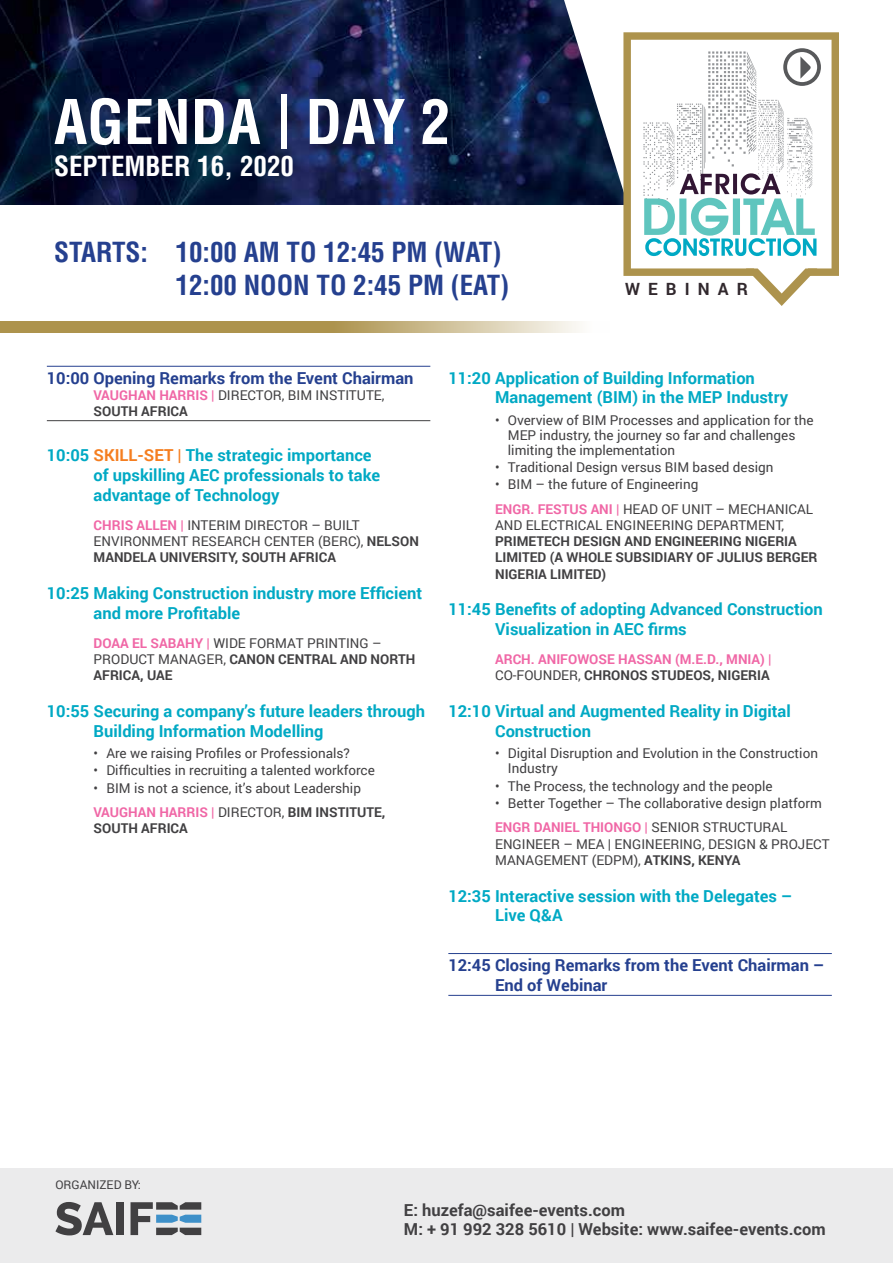
<style>
.page{position:relative;width:893px;height:1263px;background:#fff}
.page>*{position:absolute;margin:0;border:0;box-sizing:border-box;transform-origin:0 0}
.t1{font:700 condensed 60px "Helvetica LT Std";color:#fff}
.t2{font:700 condensed 27px/32.4px "Helvetica LT Std";color:#25408f;text-align:right}
.t3{font:700 condensed 27px "Helvetica LT Std";color:#fff}
.t4{font:700 16.8px "Roboto";letter-spacing:.48em;color:#31282d}
.t5{font:700 16.5px/19.8px "Roboto";color:#00a9c4}
.t6{font:700 16.5px/19.8px "Roboto";color:#25408f}
.t7{font:700 16.5px/19.8px "Roboto";color:#414042}
.t8{font:13.5px/16.2px "Roboto";color:#414042}
.t9{font:700 13.5px/16.2px "Roboto";color:#414042}
.t10{font:700 13.5px/16.2px "Roboto";color:#f067a6}
.t11{font:12px "Roboto";color:#414042}
.s1{font-size:54px}
.s2{font-weight:700;color:#f067a6}
.s3{font-weight:700}
.s4{color:#f57e20}
.s5{font-weight:400;color:#414042}
.s6{color:#414042}
</style>
<div class="page">
<div style="left:0;top:1168px;width:893px;height:95px;background:#ebebec"></div>
<img style="left:0;top:0;width:564px;height:205px">
<svg style="left:564px;top:0;width:59px;height:205px"></svg>
<svg style="left:55px;top:1202px;width:58px;height:33px"></svg>
<div style="left:117px;top:1202px;width:7px;height:33px;background:#414042"></div>
<svg style="left:131px;top:1202px;width:70px;height:33px"></svg>
<svg style="left:623px;top:32px;width:216px;height:244px"></svg>
<svg style="left:746px;top:268px;width:71px;height:38px"></svg>
<svg style="left:643px;top:48px;width:178px;height:208px"></svg>
<hr style="left:47px;top:366px;width:383px;height:1px;background:#25408f">
<hr style="left:47px;top:420px;width:383px;height:1px;background:#414042">
<hr style="left:448px;top:953px;width:384px;height:1px;background:#25408f">
<hr style="left:448px;top:995px;width:384px;height:1px;background:#25408f">
<svg style="left:0;top:321px;width:580px;height:11px;background:#bda870"></svg>
<h1 class="t1" style="left:54px;top:85px;width:398px">AGENDA <span class="s1">|</span> DAY 2</h1>
<h2 class="t3" style="left:54px;top:150px;width:242px">SEPTEMBER 16, 2020</h2>
<h2 class="t2" style="left:54px;top:236px;width:457px">STARTS: 10:00 AM TO 12:45 PM (WAT)<br>12:00 NOON TO 2:45 PM (EAT)</h2>
<p class="t4" style="left:625px;top:277px;width:124px">WEBINAR</p>
<p class="t6" style="left:47px;top:367px;width:368px">10:00 Opening Remarks from the Event Chairman</p>
<p class="t8" style="left:94px;top:386px;width:292px"><span class="s2">VAUGHAN HARRIS |</span> DIRECTOR, BIM INSTITUTE,<br><span class="s3">SOUTH AFRICA</span></p>
<p class="t5" style="left:94px;top:445px;width:288px;text-indent:-47px">10:05 <span class="s4">SKILL-SET |</span> The strategic importance of upskilling AEC professionals to take advantage of Technology</p>
<p class="t8" style="left:94px;top:516px;width:327px"><span class="s2">CHRIS ALLEN |</span> INTERIM DIRECTOR – BUILT<br>ENVIRONMENT RESEARCH CENTER (BERC), <span class="s3">NELSON<br>MANDELA UNIVERSITY, SOUTH AFRICA</span></p>
<p class="t5" style="left:94px;top:583px;width:330px;text-indent:-47px">10:25 Making Construction industry more Efficient and more Profitable</p>
<p class="t8" style="left:94px;top:634px;width:323px"><span class="s2">DOAA EL SABAHY |</span> WIDE FORMAT PRINTING –<br>PRODUCT MANAGER, <span class="s3">CANON CENTRAL AND NORTH<br>AFRICA, UAE</span></p>
<p class="t5" style="left:94px;top:701px;width:333px;text-indent:-47px">10:55 Securing a company’s future leaders through<br>Building Information Modelling</p>
<p class="t8" style="left:94px;top:745px;width:258px">• Are we raising Profiles or Professionals?</p>
<p class="t8" style="left:94px;top:762px;width:283px">• Difficulties in recruiting a talented workforce</p>
<p class="t8" style="left:94px;top:775px;width:293px;line-height:24.8px">• BIM is not a science, it’s about Leadership<br><span class="s2">VAUGHAN HARRIS |</span> DIRECTOR, <span class="s3">BIM INSTITUTE,</span></p>
<p class="t9" style="left:94px;top:820px;width:96px">SOUTH AFRICA</p>
<p class="t5" style="left:495px;top:367px;width:295px;text-indent:-47px">11:20 Application of Building Information<br>Management (BIM) in the MEP Industry</p>
<p class="t8" style="left:508px;top:412px;width:307px;line-height:15px;text-indent:-13px">• Overview of BIM Processes and application for the<br>MEP industry, the journey so far and challenges limiting the implementation</p>
<p class="t8" style="left:495px;top:458px;width:280px">• Traditional Design versus BIM based design</p>
<p class="t8" style="left:495px;top:471px;width:319px;line-height:24.8px">• BIM – the future of Engineering<br><span class="s2">ENGR. FESTUS ANI |</span> HEAD OF UNIT – MECHANICAL</p>
<p class="t8" style="left:495px;top:517px;width:291px">AND ELECTRICAL ENGINEERING DEPARTMENT,</p>
<p class="t9" style="left:495px;top:533px;width:324px">PRIMETECH DESIGN AND ENGINEERING NIGERIA<br>LIMITED (A WHOLE SUBSIDIARY OF JULIUS BERGER<br>NIGERIA LIMITED)</p>
<p class="t5" style="left:495px;top:599px;width:329px;text-indent:-47px">11:45 Benefits of adopting Advanced Construction<br>Visualization in AEC firms</p>
<p class="t10" style="left:495px;top:651px;width:278px">ARCH. ANIFOWOSE HASSAN (M.E.D., MNIA) |<br><span class="s5">CO-FOUNDER,</span> <span class="s6">CHRONOS STUDEOS, NIGERIA</span></p>
<p class="t5" style="left:495px;top:701px;width:297px;text-indent:-47px">12:10 Virtual and Augmented Reality in Digital<br>Construction</p>
<p class="t8" style="left:508px;top:745px;width:312px;line-height:15px;text-indent:-13px">• Digital Disruption and Evolution in the Construction<br>Industry</p>
<p class="t8" style="left:495px;top:777px;width:279px">• The Process, the technology and the people</p>
<p class="t8" style="left:495px;top:790px;width:328px;line-height:24.8px">• Better Together – The collaborative design platform<br><span class="s2">ENGR DANIEL THIONGO |</span> SENIOR STRUCTURAL</p>
<p class="t8" style="left:495px;top:835px;width:336px">ENGINEER – MEA | ENGINEERING, DESIGN &amp; PROJECT<br>MANAGEMENT (EDPM), <span class="s3">ATKINS, KENYA</span></p>
<p class="t5" style="left:495px;top:885px;width:299px;text-indent:-47px">12:35 Interactive session with the Delegates –<br>Live Q&amp;A</p>
<p class="t6" style="left:495px;top:954px;width:331px;text-indent:-47px">12:45 Closing Remarks from the Event Chairman –<br>End of Webinar</p>
<p class="t11" style="left:55px;top:1177px;width:87px">ORGANIZED BY:</p>
<p class="t7" style="left:404px;top:1199px;width:423px">E: huzefa@saifee-events.com<br>M: + 91 992 328 5610 | Website: www.saifee-events.com</p>
</div>
